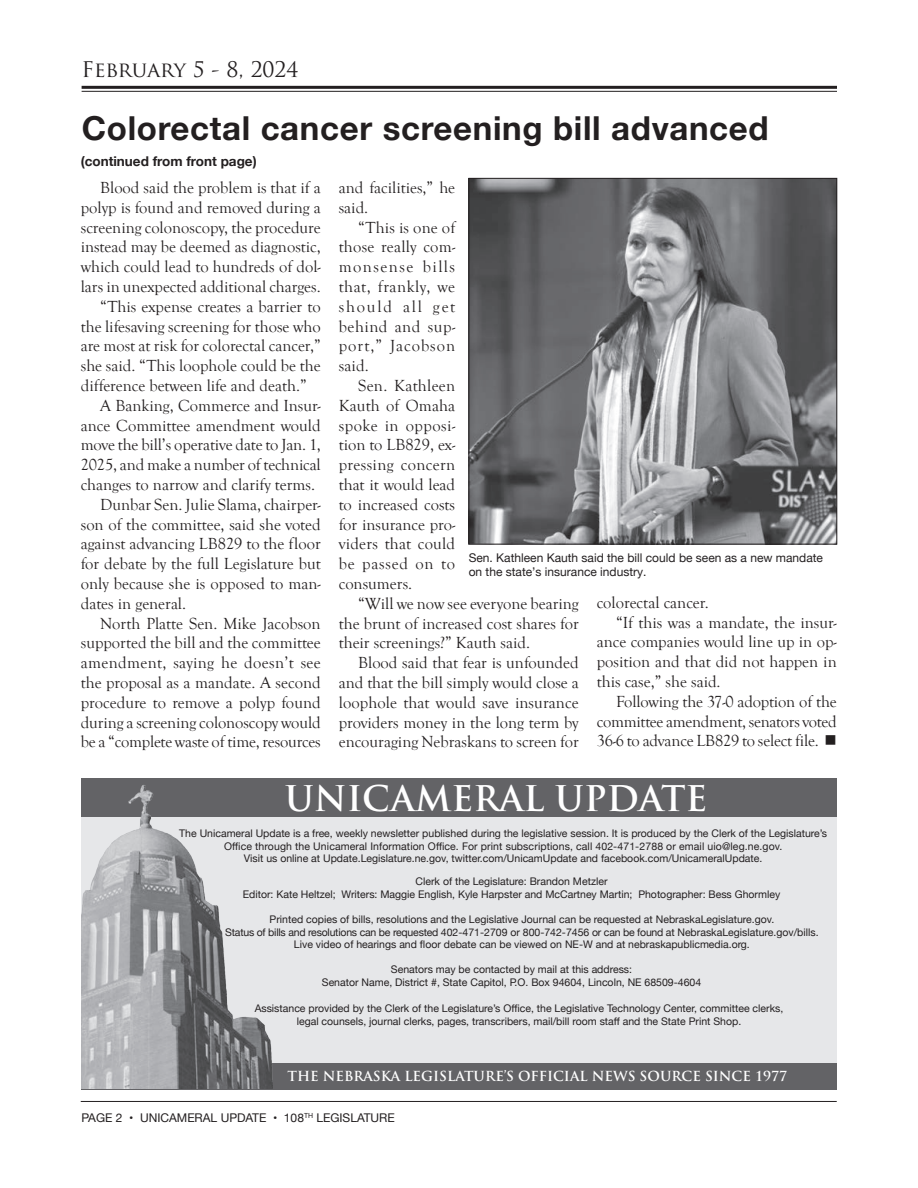
<style>
.page{position:relative;width:918px;height:1188px;background:#fff}
.page>*{position:absolute;margin:0;border:0;box-sizing:border-box;transform-origin:0 0}
.t1{font:700 34.5px "Trajan Pro";color:#fff}
.Upfront_Headline{font:700 33px "Helvetica Neue";letter-spacing:.02em;color:#231f20}
.t2{font:21px "Trajan Pro";color:#231f20}
.body{font:16.5px/19.8px "Goudy Old Style T";color:#231f20;text-align:justify}
.t3{font:700 13.5px "Trajan Pro";color:#fff}
.Upfront_Headline-2{font:700 13.5px "Helvetica Neue";color:#231f20}
.photo_caption{font:12px/13.5px "Helvetica Neue";color:#231f20}
.t4{font:10.5px/12.6px "Helvetica Neue";color:#231f20;text-align:center}
</style>
<div class="page">
<hr style="left:81px;top:1101px;width:756px;height:1px;background:#231f20">
<hr style="left:82px;top:86px;width:755px;height:3px;background:#231f20">
<hr style="left:82px;top:91px;width:755px;height:1px;background:#231f20">
<div style="left:81px;top:813px;width:756px;height:250px;background:#e6e7e9"></div>
<div style="left:81px;top:1063px;width:755px;height:26px;background:#636366"></div>
<div style="left:81px;top:778px;width:756px;height:39px;background:#636366"></div>
<img style="left:81px;top:785px;width:192px;height:304px">
<img style="left:471px;top:180px;width:364px;height:362px">
<div style="left:469px;top:178px;width:368px;height:366px;border:1px solid #231f20"></div>
<p class="t2" style="left:82px;top:56px;width:219px">February 5 - 8, 2024</p>
<p class="Upfront_Headline" style="left:82px;top:103px;width:688px">Colorectal cancer screening bill advanced</p>
<p class="Upfront_Headline-2" style="left:81px;top:151px;width:177px">(continued from front page)</p>
<p class="body" style="left:81px;top:178px;width:242px;text-indent:19px">Blood said the problem is that if a polyp is found and removed during a screening colonoscopy, the procedure instead may be deemed as diagnostic, which could lead to hundreds of dol&shy;lars in unexpected additional charges.</p>
<p class="body" style="left:81px;top:297px;width:242px;text-indent:19px">“This expense creates a barrier to the lifesaving screening for those who are most at risk for colorectal cancer,” she said. “This loophole could be the difference between life and death.”</p>
<p class="body" style="left:81px;top:396px;width:242px;text-indent:19px">A Banking, Commerce and Insur&shy;ance Committee amendment would move the bill’s operative date to Jan. 1, 2025, and make a number of technical changes to narrow and clarify terms.</p>
<p class="body" style="left:81px;top:495px;width:242px;text-indent:19px">Dunbar Sen. Julie Slama, chairper&shy;son of the committee, said she voted against advancing LB829 to the floor for debate by the full Legislature but only because she is opposed to man&shy;dates in general.</p>
<p class="body" style="left:81px;top:614px;width:242px;text-indent:19px">North Platte Sen. Mike Jacobson supported the bill and the committee amendment, saying he doesn’t see the proposal as a mandate. A second procedure to remove a polyp found during a screening colonoscopy would be a “complete waste of time, resources</p>
<p class="body" style="left:339px;top:178px;width:118px">and facilities,” he said.</p>
<p class="body" style="left:339px;top:218px;width:118px;text-indent:19px">“This is one of those really com&shy;monsense bills that, frankly, we should all get behind and sup&shy;port,” Jacobson said.</p>
<p class="body" style="left:339px;top:376px;width:118px;text-indent:19px">Sen. Kathleen Kauth of Omaha spoke in opposi&shy;tion to LB829, ex&shy;pressing concern that it would lead to increased costs for insurance pro&shy;viders that could be passed on to consumers.</p>
<p class="body" style="left:339px;top:594px;width:241px;text-indent:19px">“Will we now see everyone bearing the brunt of increased cost shares for their screenings?” Kauth said.</p>
<p class="body" style="left:339px;top:653px;width:242px;text-indent:19px">Blood said that fear is unfounded and that the bill simply would close a loophole that would save insurance providers money in the long term by encouraging Nebraskans to screen for</p>
<p class="photo_caption" style="left:469px;top:552px;width:356px">Sen. Kathleen Kauth said the bill could be seen as a new mandate on the state’s insurance industry.</p>
<p class="body" style="left:597px;top:593px;width:114px">colorectal cancer.</p>
<p class="body" style="left:597px;top:613px;width:242px;text-indent:19px">“If this was a mandate, the insur&shy;ance companies would line up in op&shy;position and that did not happen in this case,” she said.</p>
<p class="body" style="left:597px;top:692px;width:242px;text-indent:19px">Following the 37-0 adoption of the committee amendment, senators voted 36-6 to advance LB829 to select file. ■</p>
<h1 class="t1" style="left:285px;top:777px;width:424px">UNICAMERAL UPDATE</h1>
<p class="t4" style="left:179px;top:828px;width:649px">The Unicameral Update is a free, weekly newsletter published during the legislative session. It is produced by the Clerk of the Legislature’s<br>Office through the Unicameral Information Office. For print subscriptions, call 402-471-2788 or email uio@leg.ne.gov.<br>Visit us online at Update.Legislature.ne.gov, twitter.com/UnicamUpdate and facebook.com/UnicameralUpdate.</p>
<p class="t4" style="left:243px;top:876px;width:539px">Clerk of the Legislature: Brandon Metzler<br>Editor: Kate Heltzel; Writers: Maggie English, Kyle Harpster and McCartney Martin; Photographer: Bess Ghormley</p>
<p class="t4" style="left:225px;top:914px;width:595px">Printed copies of bills, resolutions and the Legislative Journal can be requested at NebraskaLegislature.gov.<br>Status of bills and resolutions can be requested 402-471-2709 or 800-742-7456 or can be found at NebraskaLegislature.gov/bills.<br>Live video of hearings and floor debate can be viewed on NE-W and at nebraskapublicmedia.org.</p>
<p class="t4" style="left:322px;top:964px;width:381px">Senators may be contacted by mail at this address:<br>Senator Name, District #, State Capitol, P.O. Box 94604, Lincoln, NE 68509-4604</p>
<p class="t4" style="left:255px;top:1003px;width:530px">Assistance provided by the Clerk of the Legislature’s Office, the Legislative Technology Center, committee clerks, legal counsels, journal clerks, pages, transcribers, mail/bill room staff and the State Print Shop.</p>
<p class="t3" style="left:287px;top:1067px;width:501px">THE NEBRASKA LEGISLATURE’S OFFICIAL NEWS SOURCE SINCE 1977</p>
<p class="photo_caption" style="left:81px;top:1112px;width:315px">PAGE 2 • UNICAMERAL UPDATE • 108<sup>TH</sup> LEGISLATURE</p>
</div>
